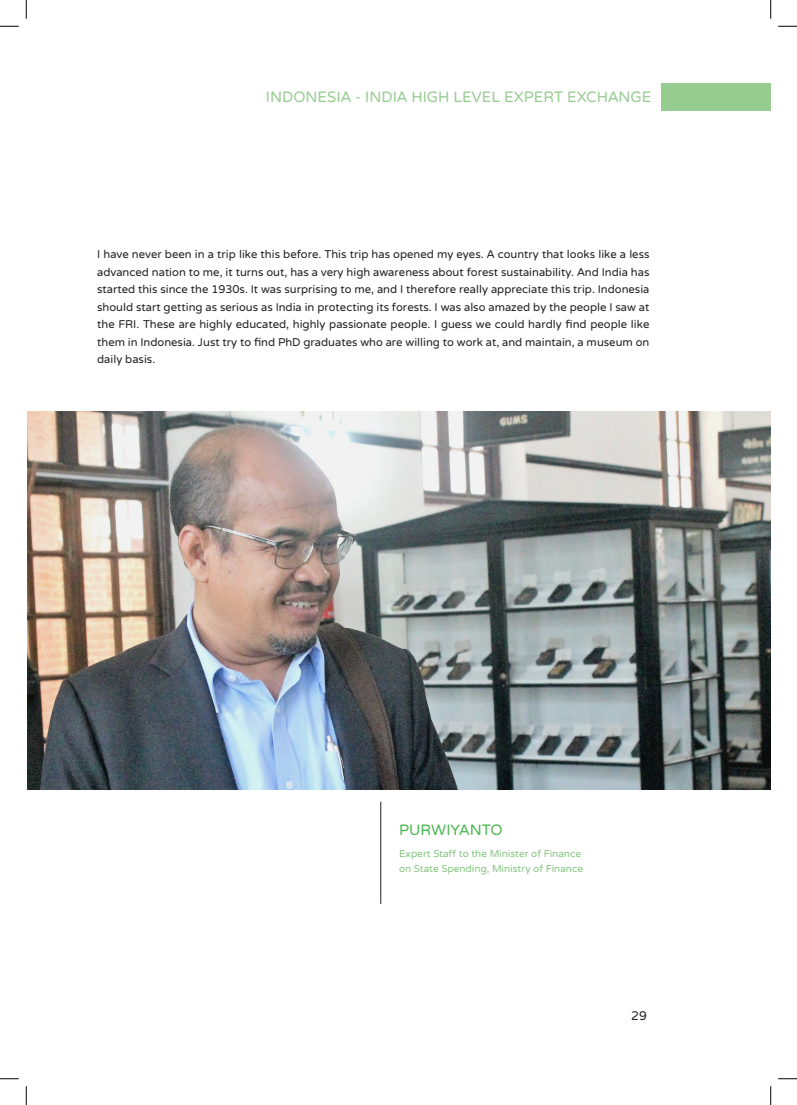
<style>
.page{position:relative;width:797px;height:1105px;background:#fff}
.page>*{position:absolute;margin:0;border:0;box-sizing:border-box;transform-origin:0 0}
.t1{font:15px "Varela Round";color:#96cc90}
.t2{font:15px "Varela Round";color:#49b550}
.t3{font:12.5px "Varela Round";color:#231f20}
.t4{font:11.25px/17.5px "Varela Round";color:#231f20;text-align:justify}
.t5{font:10px "Varela Round";color:#86c580}
</style>
<div class="page">
<div style="left:661px;top:84px;width:109px;height:27px;background:#96cc90"></div>
<img style="left:27px;top:411px;width:743px;height:378px">
<hr style="left:380px;top:802px;width:1px;height:102px;background:#231f20">
<svg style="left:0;top:25px;width:19px;height:2px"></svg>
<svg style="left:778px;top:25px;width:19px;height:2px"></svg>
<svg style="left:0;top:1078px;width:19px;height:1px"></svg>
<svg style="left:778px;top:1078px;width:19px;height:1px"></svg>
<svg style="left:25px;top:0;width:2px;height:19px"></svg>
<svg style="left:25px;top:1086px;width:2px;height:19px"></svg>
<svg style="left:770px;top:0;width:1px;height:19px"></svg>
<svg style="left:770px;top:1086px;width:1px;height:19px"></svg>
<h1 class="t1" style="left:266px;top:88px;width:387px">INDONESIA - INDIA HIGH LEVEL EXPERT EXCHANGE</h1>
<p class="t4" style="left:97px;top:246px;width:554px">I have never been in a trip like this before. This trip has opened my eyes. A country that looks like a less advanced nation to me, it turns out, has a very high awareness about forest sustainability. And India has started this since the 1930s. It was surprising to me, and I therefore really appreciate this trip. Indonesia should start getting as serious as India in protecting its forests. I was also amazed by the people I saw at the FRI. These are highly educated, highly passionate people. I guess we could hardly find people like them in Indonesia. Just try to find PhD graduates who are willing to work at, and maintain, a museum on daily basis.</p>
<p class="t2" style="left:399px;top:821px;width:105px">PURWIYANTO</p>
<p class="t5" style="left:399px;top:848px;width:183px">Expert Staff to the Minister of Finance</p>
<p class="t5" style="left:399px;top:863px;width:185px">on State Spending, Ministry of Finance</p>
<p class="t3" style="left:631px;top:1008px;width:17px">29</p>
</div>
